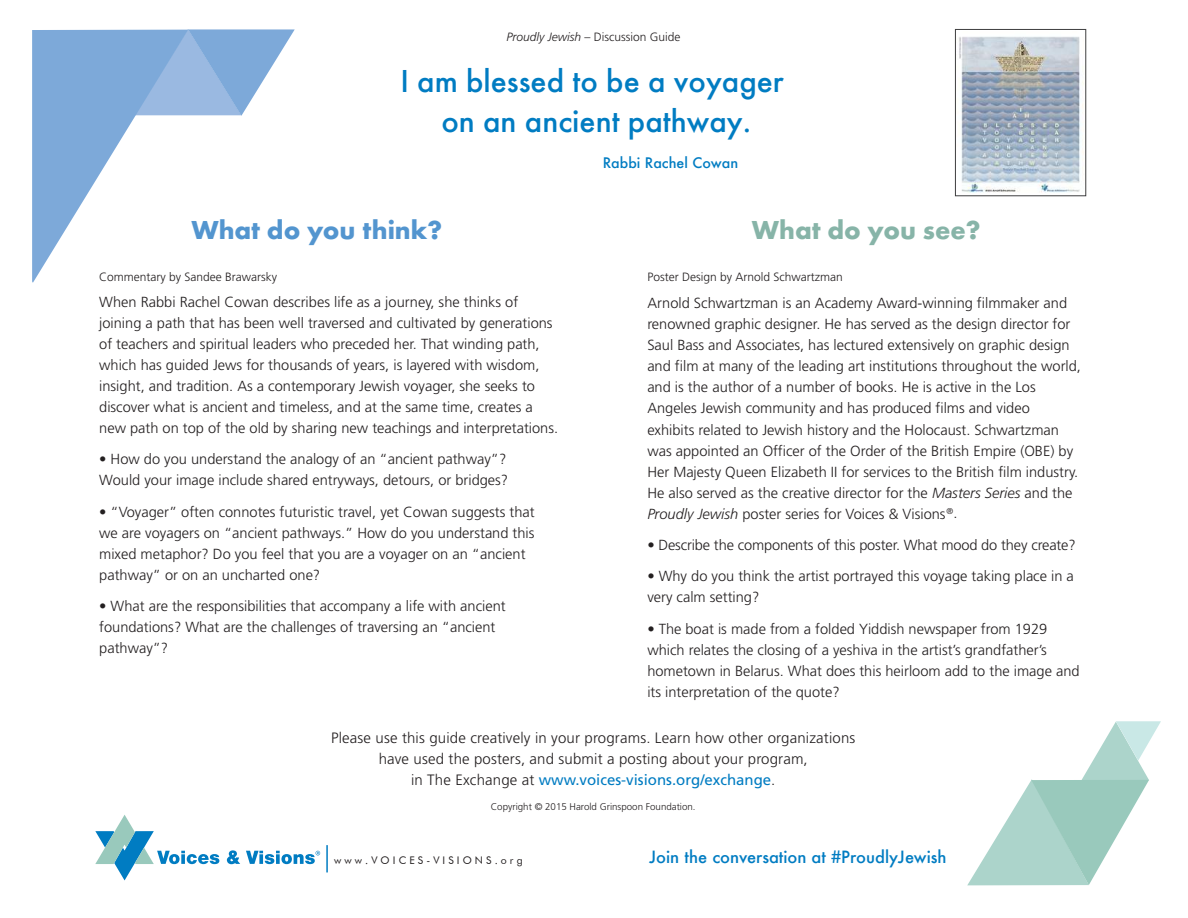
<style>
.page{position:relative;width:1188px;height:918px;background:#fff}
.page>*{position:absolute;margin:0;border:0;box-sizing:border-box;transform-origin:0 0}
.t1{font:500 33px/39.6px "Futura T";color:#007cc2;text-align:center}
.t2{font:700 27px "Futura T";color:#5395cf}
.t3{font:700 27px "Futura T";color:#87b4a8}
.t4{font:500 16.5px "Futura";color:#007cc2}
.t5{font:300 15px/21px "Frutiger";letter-spacing:.01em;color:#231f20;text-align:center}
.t6{font:300 14.7px/21px "Frutiger";color:#231f20}
.t7{font:500 14.25px "Futura";color:#007cc2}
.t8{font:300 12px "Frutiger";color:#231f20}
.t9{font:10.5px "Futura BT";color:#231f20}
.t10{font:300 9.75px "Frutiger";color:#231f20}
.s1{font-style:italic}
.s2{font-weight:400;color:#007cc2}
</style>
<div class="page">
<div style="left:955px;top:29px;width:131px;height:167px;border:1px solid #3e3e3f"></div>
<img style="left:959px;top:36px;width:125px;height:157px">
<svg style="left:227px;top:850px;width:13px;height:14px"></svg>
<svg style="left:95px;top:815px;width:124px;height:65px"></svg>
<svg style="left:246px;top:851px;width:74px;height:13px"></svg>
<hr style="left:326px;top:845px;width:2px;height:27px;background:#007cc2">
<svg style="left:967px;top:721px;width:194px;height:164px"></svg>
<svg style="left:32px;top:29px;width:263px;height:254px"></svg>
<p class="t8" style="left:507px;top:30px;width:176px"><span class="s1">Proudly Jewish</span> – Discussion Guide</p>
<h1 class="t1" style="left:400px;top:61px;width:385px">I am blessed to be a voyager on an ancient pathway.</h1>
<p class="t7" style="left:603px;top:153px;width:137px">Rabbi Rachel Cowan</p>
<h2 class="t2" style="left:191px;top:214px;width:252px">What do you think?</h2>
<h2 class="t3" style="left:752px;top:214px;width:230px">What do you see?</h2>
<p class="t8" style="left:99px;top:270px;width:180px">Commentary by Sandee Brawarsky</p>
<p class="t6" style="left:99px;top:291px;width:460px">When Rabbi Rachel Cowan describes life as a journey, she thinks of joining a path that has been well traversed and cultivated by generations of teachers and spiritual leaders who preceded her. That winding path, which has guided Jews for thousands of years, is layered with wisdom, insight, and tradition. As a contemporary Jewish voyager, she seeks to discover what is ancient and timeless, and at the same time, creates a new path on top of the old by sharing new teachings and interpretations.</p>
<p class="t6" style="left:99px;top:449px;width:411px">• How do you understand the analogy of an “ancient pathway”?<br>Would your image include shared entryways, detours, or bridges?</p>
<p class="t6" style="left:99px;top:501px;width:437px">• “Voyager” often connotes futuristic travel, yet Cowan suggests that we are voyagers on “ancient pathways.” How do you understand this mixed metaphor? Do you feel that you are a voyager on an “ancient pathway” or on an uncharted one?</p>
<p class="t6" style="left:99px;top:596px;width:408px">• What are the responsibilities that accompany a life with ancient foundations? What are the challenges of traversing an “ancient pathway”?</p>
<p class="t8" style="left:647px;top:271px;width:197px">Poster Design by Arnold Schwartzman</p>
<p class="t6" style="left:647px;top:293px;width:435px">Arnold Schwartzman is an Academy Award-winning filmmaker and renowned graphic designer. He has served as the design director for Saul Bass and Associates, has lectured extensively on graphic design and film at many of the leading art institutions throughout the world, and is the author of a number of books. He is active in the Los Angeles Jewish community and has produced films and video<br>exhibits related to Jewish history and the Holocaust. Schwartzman was appointed an Officer of the Order of the British Empire (OBE) by Her Majesty Queen Elizabeth II for services to the British film industry.<br>He also served as the creative director for the <span class="s1">Masters Series</span> and the <span class="s1">Proudly Jewish</span> poster series for Voices &amp; Visions<sup>®</sup>.</p>
<p class="t6" style="left:647px;top:534px;width:430px">• Describe the components of this poster. What mood do they create?</p>
<p class="t6" style="left:647px;top:566px;width:428px">• Why do you think the artist portrayed this voyage taking place in a very calm setting?</p>
<p class="t6" style="left:647px;top:618px;width:434px">• The boat is made from a folded Yiddish newspaper from 1929 which relates the closing of a yeshiva in the artist’s grandfather’s hometown in Belarus. What does this heirloom add to the image and its interpretation of the quote?</p>
<p class="t5" style="left:331px;top:727px;width:526px">Please use this guide creatively in your programs. Learn how other organizations have used the posters, and submit a posting about your program,<br>in The Exchange at <span class="s2">www.voices-visions.org/exchange</span>.</p>
<p class="t10" style="left:491px;top:801px;width:206px">Copyright © 2015 Harold Grinspoon Foundation.</p>
<p class="t9" style="left:334px;top:853px;width:190px">w w w . V O I C E S - V I S I O N S . o r g</p>
<p class="t4" style="left:649px;top:845px;width:299px">Join the conversation at #ProudlyJewish</p>
</div>
